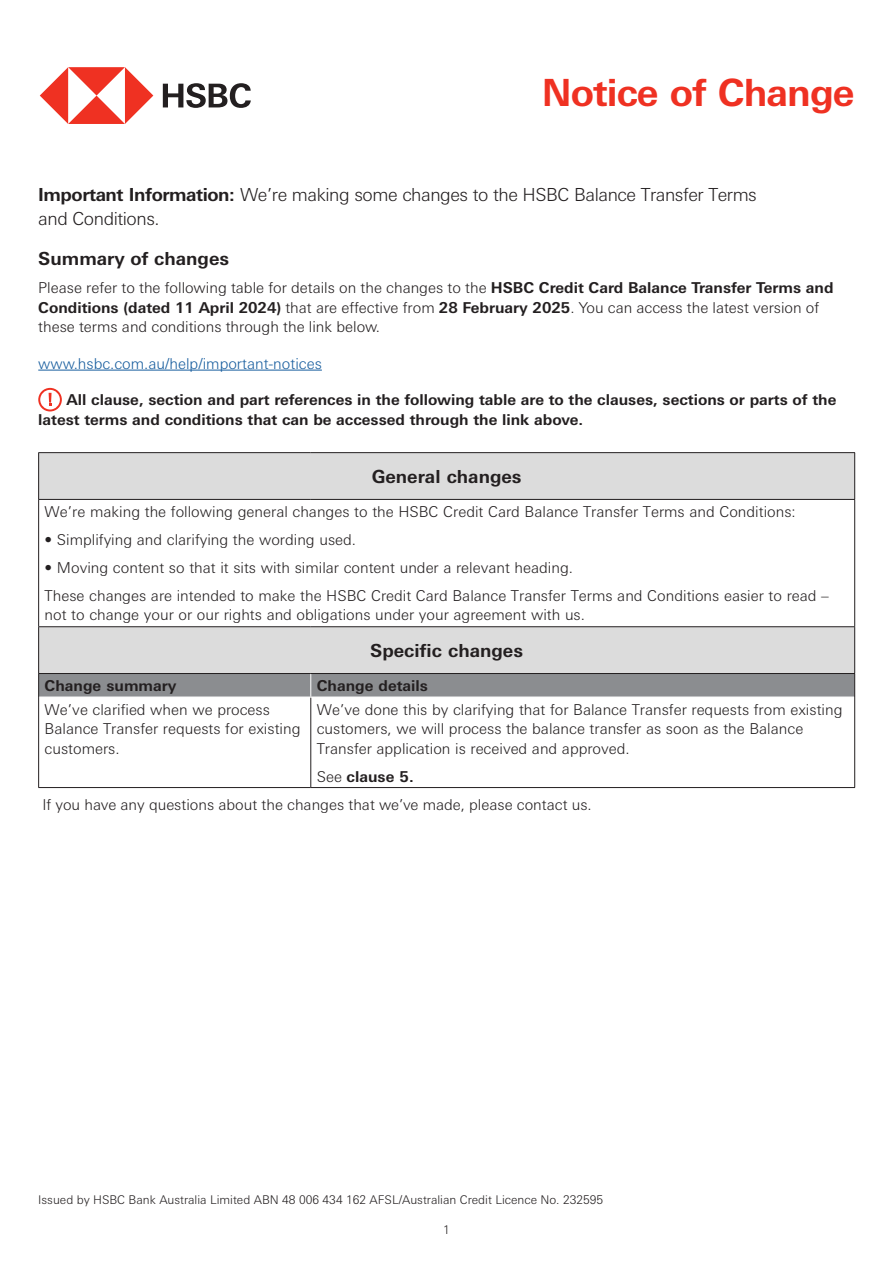
<style>
.page{position:relative;width:893px;height:1263px;background:#fff}
.page>*{position:absolute;margin:0;border:0;box-sizing:border-box;transform-origin:0 0}
.t1{font:700 37.5px "Univers Nextfor HSBC";letter-spacing:-.025em;color:#ef3122}
.t2{font:300 18px/24px "Univers Nextfor HSBC";letter-spacing:-.025em;color:#231f20}
.t3{font:700 18px "Univers Nextfor HSBC";color:#231f20}
.t4{font:300 15px/19.5px "Univers Nextfor HSBC";color:#231f20}
.t5{font:700 15px/19.5px "Univers Nextfor HSBC";color:#231f20}
.t6{font:300 15px "Univers Nextfor HSBC";color:#175d9e}
.t7{font:300 12px "Univers Nextfor HSBC";color:#231f20}
.s1{font-weight:700}
</style>
<div class="page">
<hr style="left:38px;top:370px;width:284px;height:1px;background:#175d9e">
<svg style="left:38px;top:388px;width:24px;height:23px"></svg>
<div style="left:39px;top:453px;width:816px;height:46px;background:#dcdcdc"></div>
<hr style="left:38px;top:499px;width:273px;height:1px;background:#231f20">
<hr style="left:311px;top:499px;width:544px;height:1px;background:#231f20">
<hr style="left:38px;top:453px;width:1px;height:46px;background:#231f20">
<hr style="left:854px;top:453px;width:1px;height:46px;background:#231f20">
<hr style="left:38px;top:500px;width:1px;height:126px;background:#231f20">
<hr style="left:854px;top:500px;width:1px;height:126px;background:#231f20">
<hr style="left:38px;top:452px;width:273px;height:1px;background:#231f20">
<hr style="left:311px;top:452px;width:544px;height:1px;background:#231f20">
<div style="left:39px;top:627px;width:816px;height:46px;background:#dcdcdc"></div>
<hr style="left:310px;top:697px;width:1px;height:90px;background:#231f20">
<hr style="left:38px;top:787px;width:273px;height:1px;background:#231f20">
<hr style="left:311px;top:787px;width:544px;height:1px;background:#231f20">
<hr style="left:39px;top:697px;width:272px;height:1px;background:#fff">
<hr style="left:38px;top:627px;width:1px;height:46px;background:#231f20">
<hr style="left:854px;top:627px;width:1px;height:46px;background:#231f20">
<svg style="left:38px;top:673px;width:817px;height:24px;background:#888a8d"></svg>
<hr style="left:38px;top:697px;width:1px;height:90px;background:#231f20">
<hr style="left:854px;top:697px;width:1px;height:90px;background:#231f20">
<hr style="left:38px;top:626px;width:273px;height:1px;background:#231f20">
<hr style="left:311px;top:626px;width:544px;height:1px;background:#231f20">
<svg style="left:40px;top:67px;width:113px;height:57px"></svg>
<svg style="left:163px;top:83px;width:88px;height:25px"></svg>
<h1 class="t1" style="left:542px;top:66px;width:314px">Notice of Change</h1>
<p class="t2" style="left:38px;top:181px;width:720px"><span class="s1">Important Information:</span> We’re making some changes to the HSBC Balance Transfer Terms and Conditions.</p>
<p class="t3" style="left:38px;top:246px;width:192px">Summary of changes</p>
<p class="t4" style="left:38px;top:277px;width:797px">Please refer to the following table for details on the changes to the <span class="s1">HSBC Credit Card Balance Transfer Terms and<br>Conditions (dated 11 April 2024)</span> that are effective from <span class="s1">28 February 2025</span>. You can access the latest version of these terms and conditions through the link below.</p>
<p class="t6" style="left:38px;top:353px;width:285px">www.hsbc.com.au/help/important-notices</p>
<p class="t5" style="left:38px;top:389px;width:800px;text-indent:28px">All clause, section and part references in the following table are to the clauses, sections or parts of the latest terms and conditions that can be accessed through the link above.</p>
<p class="t3" style="left:372px;top:464px;width:151px">General changes</p>
<p class="t4" style="left:45px;top:501px;width:753px">We’re making the following general changes to the HSBC Credit Card Balance Transfer Terms and Conditions:</p>
<p class="t4" style="left:45px;top:529px;width:313px">• Simplifying and clarifying the wording used.</p>
<p class="t4" style="left:45px;top:553px;width:786px;line-height:28px">• Moving content so that it sits with similar content under a relevant heading.<br>These changes are intended to make the HSBC Credit Card Balance Transfer Terms and Conditions easier to read –</p>
<p class="t4" style="left:45px;top:604px;width:542px">not to change your or our rights and obligations under your agreement with us.</p>
<p class="t3" style="left:370px;top:638px;width:154px">Specific changes</p>
<p class="t5" style="left:45px;top:675px;width:133px">Change summary</p>
<p class="t5" style="left:317px;top:675px;width:113px">Change details</p>
<p class="t4" style="left:45px;top:698px;width:257px">We’ve clarified when we process<br>Balance Transfer requests for existing customers.</p>
<p class="t4" style="left:317px;top:698px;width:527px">We’ve done this by clarifying that for Balance Transfer requests from existing customers, we will process the balance transfer as soon as the Balance<br>Transfer application is received and approved.</p>
<p class="t4" style="left:43px;top:761px;width:551px;line-height:28.3px;text-indent:274px">See <span class="s1">clause 5.<br></span>If you have any questions about the changes that we’ve made, please contact us.</p>
<p class="t7" style="left:38px;top:1191px;width:567px">Issued by HSBC Bank Australia Limited ABN 48 006 434 162 AFSL/Australian Credit Licence No. 232595</p>
<p class="t7" style="left:443px;top:1221px;width:8px">1</p>
</div>
